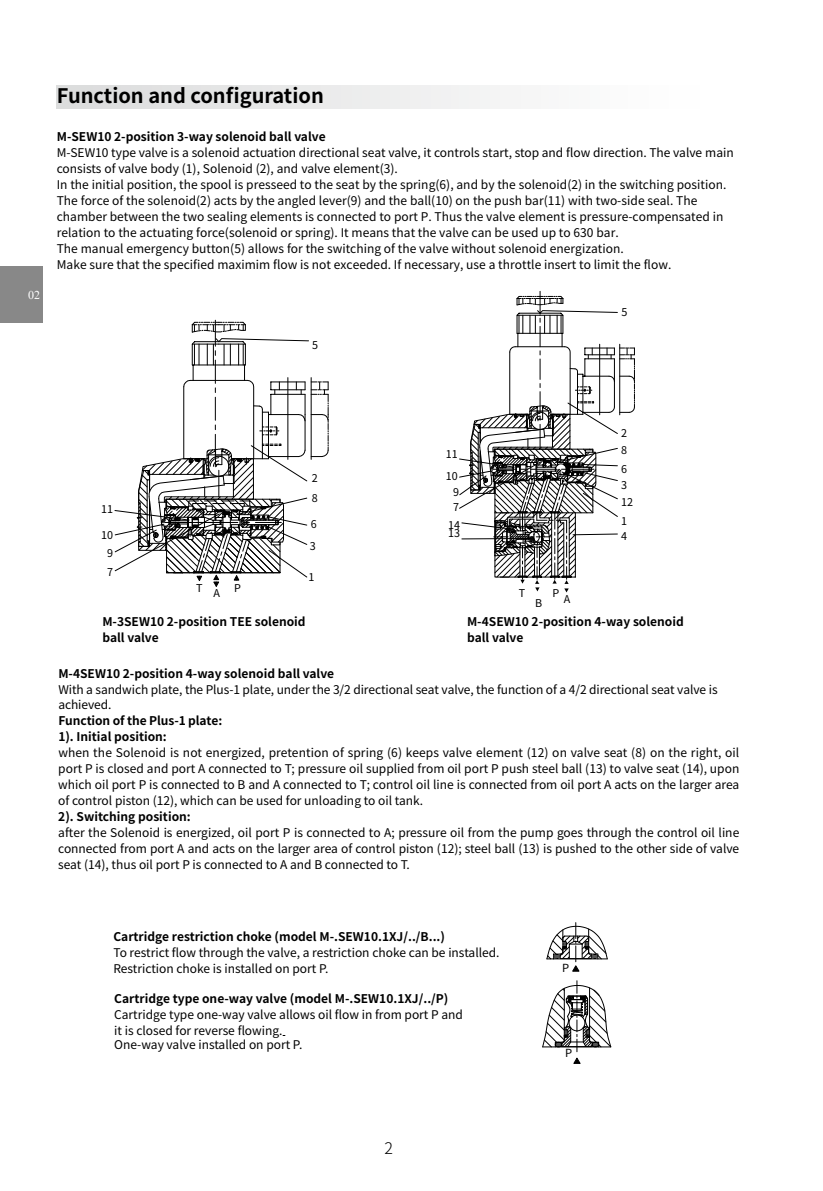
<style>
.page{position:relative;width:823px;height:1191px;background:#fff}
.page>*{position:absolute;margin:0;border:0;box-sizing:border-box;transform-origin:0 0}
.t1{font:700 20px "Noto Sans Hans";color:#000}
.t2{font:300 16px "Noto Sans Hans";color:#000}
.t3{font:12px/16px "Noto Sans Hans";color:#000}
.t4{font:700 12px/16px "Noto Sans Hans";color:#000}
.t5{font:12px "Times New Roman";color:#fff}
.t6{font:11.2px "Noto Sans Hans";color:#000}
.t7{font:10.8px/18.4px "Noto Sans Hans";color:#000}
</style>
<div class="page">
<div style="left:0;top:266px;width:43px;height:57px;background:#888"></div>
<svg style="left:114px;top:319px;width:214px;height:268px"></svg>
<svg style="left:542px;top:980px;width:69px;height:71px"></svg>
<svg style="left:546px;top:922px;width:61px;height:49px"></svg>
<svg style="left:573px;top:1057px;width:7px;height:7px"></svg>
<svg style="left:459px;top:291px;width:175px;height:301px"></svg>
<div style="left:57px;top:85px;width:652px;height:24px;background:linear-gradient(to right,#dbdcdc,#fff)"></div>
<h1 class="t1" style="left:57px;top:84px;width:268px">Function and configuration</h1>
<p class="t4" style="left:57px;top:129px;width:270px">M-SEW10 2-position 3-way solenoid ball valve</p>
<p class="t3" style="left:57px;top:145px;width:678px">M-SEW10 type valve is a solenoid actuation directional seat valve, it controls start, stop and flow direction. The valve main consists of valve body (1), Solenoid (2), and valve element(3).<br>In the initial position, the spool is presseed to the seat by the spring(6), and by the solenoid(2) in the switching position.<br>The force of the solenoid(2) acts by the angled lever(9) and the ball(10) on the push bar(11) with two-side seal. The chamber between the two sealing elements is connected to port P. Thus the valve element is pressure-compensated in relation to the actuating force(solenoid or spring). It means that the valve can be used up to 630 bar.<br>The manual emergency button(5) allows for the switching of the valve without solenoid energization.<br>Make sure that the specified maximim flow is not exceeded. If necessary, use a throttle insert to limit the flow.</p>
<p class="t3" style="left:41px;top:214px;width:188px">2.27 M-.SEW10...L3X型电磁换向阀</p>
<p class="t5" style="left:28px;top:287px;width:13px">02</p>
<p class="t7" style="left:312px;top:336px;width:7px">5</p>
<p class="t7" style="left:621px;top:303px;width:7px">5</p>
<p class="t7" style="left:101px;top:500px;width:13px">11</p>
<p class="t7" style="left:101px;top:526px;width:13px;text-align:center">10<br>9<br>7</p>
<p class="t7" style="left:196px;top:578px;width:8px">T</p>
<p class="t7" style="left:234px;top:578px;width:8px">P</p>
<p class="t7" style="left:213px;top:584px;width:8px">A</p>
<p class="t7" style="left:311px;top:469px;width:7px">2</p>
<p class="t7" style="left:311px;top:489px;width:7px">8</p>
<p class="t7" style="left:310px;top:515px;width:7px">6</p>
<p class="t7" style="left:309px;top:536px;width:7px">3</p>
<p class="t7" style="left:308px;top:568px;width:7px">1</p>
<p class="t7" style="left:445px;top:443px;width:13px;line-height:21.6px">11<br>10</p>
<p class="t7" style="left:452px;top:484px;width:7px;line-height:15.4px">9<br>7</p>
<p class="t7" style="left:448px;top:524px;width:13px">13</p>
<p class="t7" style="left:448px;top:516px;width:13px">14</p>
<p class="t7" style="left:518px;top:583px;width:8px">T</p>
<p class="t7" style="left:535px;top:594px;width:9px">B</p>
<p class="t7" style="left:552px;top:583px;width:8px">P</p>
<p class="t7" style="left:563px;top:590px;width:8px">A</p>
<p class="t7" style="left:620px;top:424px;width:7px">2</p>
<p class="t7" style="left:620px;top:441px;width:7px">8</p>
<p class="t7" style="left:620px;top:459px;width:7px">6</p>
<p class="t7" style="left:620px;top:476px;width:7px">3</p>
<p class="t7" style="left:620px;top:493px;width:13px">12</p>
<p class="t7" style="left:620px;top:512px;width:7px">1</p>
<p class="t7" style="left:620px;top:527px;width:7px">4</p>
<p class="t4" style="left:102px;top:614px;width:205px">M-3SEW10 2-position TEE solenoid ball valve</p>
<p class="t4" style="left:467px;top:614px;width:218px">M-4SEW10 2-position 4-way solenoid ball valve</p>
<p class="t4" style="left:58px;top:666px;width:277px">M-4SEW10 2-position 4-way solenoid ball valve</p>
<p class="t3" style="left:58px;top:683px;width:660px;line-height:14.4px">With a sandwich plate, the Plus-1 plate, under the 3/2 directional seat valve, the function of a 4/2 directional seat valve is achieved.</p>
<p class="t4" style="left:58px;top:712px;width:165px">Function of the Plus-1 plate:<br>1). Initial position:</p>
<p class="t3" style="left:58px;top:744px;width:682px;text-align:justify">when the Solenoid is not energized, pretention of spring (6) keeps valve element (12) on valve seat (8) on the right, oil port P is closed and port A connected to T; pressure oil supplied from oil port P push steel ball (13) to valve seat (14), upon which oil port P is connected to B and A connected to T; control oil line is connected from oil port A acts on the larger area of control piston (12), which can be used for unloading to oil tank.</p>
<p class="t4" style="left:58px;top:808px;width:134px">2). Switching position:</p>
<p class="t3" style="left:58px;top:824px;width:682px;text-align:justify">after the Solenoid is energized, oil port P is connected to A; pressure oil from the pump goes through the control oil line connected from port A and acts on the larger area of control piston (12); steel ball (13) is pushed to the other side of valve seat (14), thus oil port P is connected to A and B connected to T.</p>
<p class="t4" style="left:113px;top:928px;width:333px">Cartridge restriction choke (model M-.SEW10.1XJ/../B...)</p>
<p class="t3" style="left:113px;top:944px;width:387px">To restrict flow through the valve, a restriction choke can be installed.<br>Restriction choke is installed on port P.</p>
<p class="t4" style="left:114px;top:990px;width:335px">Cartridge type one-way valve (model M-.SEW10.1XJ/../P)</p>
<p class="t3" style="left:114px;top:1006px;width:350px">Cartridge type one-way valve allows oil flow in from port P and it is closed for reverse flowing.</p>
<p class="t3" style="left:114px;top:1036px;width:189px">One-way valve installed on port P.</p>
<p class="t6" style="left:561px;top:961px;width:9px">P</p>
<p class="t6" style="left:565px;top:1046px;width:9px">P</p>
<h2 class="t2" style="left:384px;top:1139px;width:10px">2</h2>
</div>
